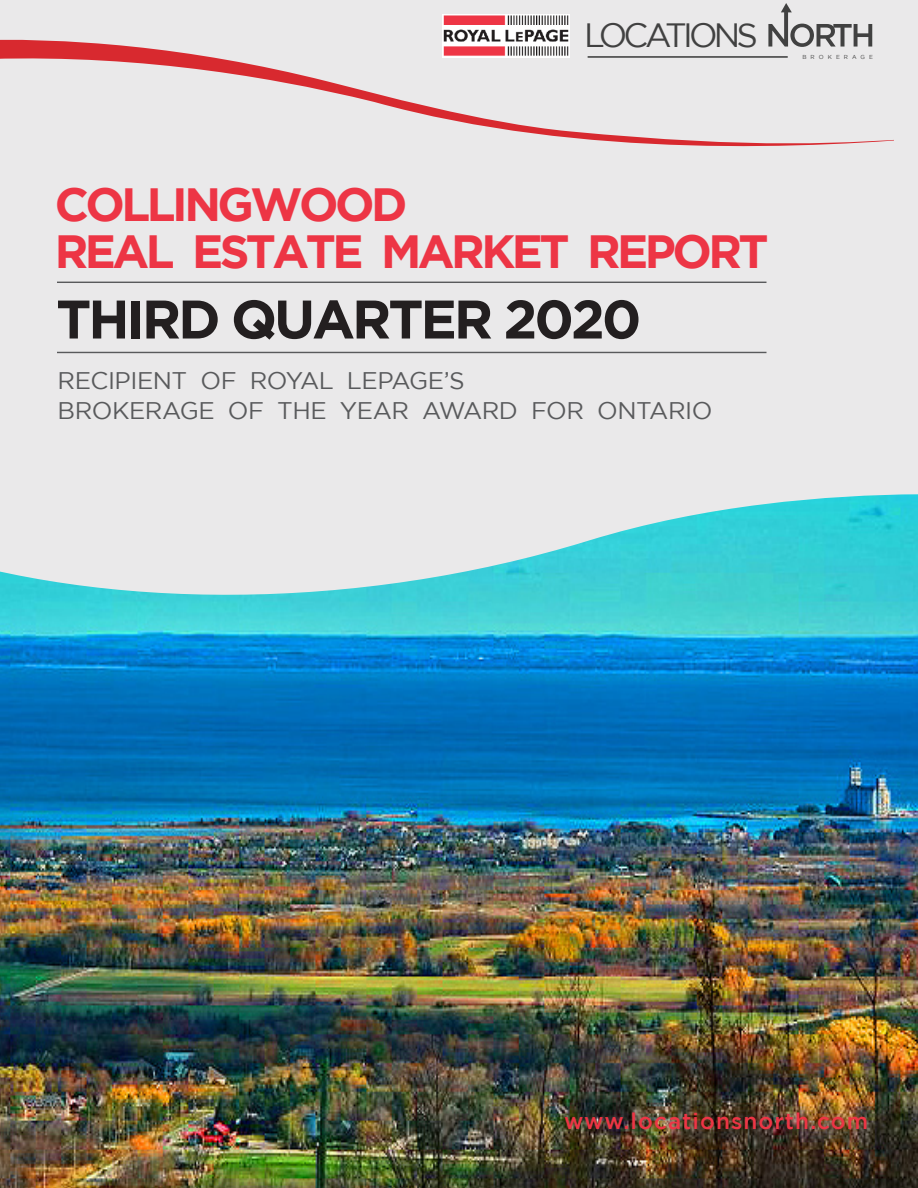
<style>
.page{position:relative;width:918px;height:1188px;background:#fff}
.page>*{position:absolute;margin:0;border:0;box-sizing:border-box;transform-origin:0 0}
.t1{font:700 54.15px "Gotham";letter-spacing:-.055em;color:#231f20}
.t2{font:700 46.5px/46.5px "Gotham";letter-spacing:-.075em;color:#ed3545}
.t3{font:33.6px "Gotham";letter-spacing:-.115em;color:#414141}
.t4{font:24px/30px "Gotham";letter-spacing:-.02em;color:#595a5c}
.t5{font:500 22.5px "Gotham";letter-spacing:.05em;color:#ed3545}
.t6{font:5.85px "Gotham";letter-spacing:.7em;color:#414141}
</style>
<div class="page">
<img style="left:0;top:613px;width:918px;height:575px">
<svg style="left:0;top:494px;width:918px;height:119px;background:#95dce0"></svg>
<div style="left:0;top:0;width:918px;height:494px;background:#eae9ea"></div>
<hr style="left:57px;top:352px;width:709px;height:1px;background:#595a5c">
<hr style="left:57px;top:282px;width:709px;height:1px;background:#595a5c">
<img style="left:443px;top:15px;width:126px;height:22px">
<svg style="left:768px;top:3px;width:104px;height:34px"></svg>
<svg style="left:0;top:37px;width:894px;height:110px"></svg>
<p class="t3" style="left:584px;top:17px;width:175px">LOCATIONS</p>
<p class="t6" style="left:802px;top:53px;width:72px">BROKERAGE</p>
<p class="t2" style="left:55px;top:181px;width:715px">COLLINGWOOD<br>REAL ESTATE MARKET REPORT</p>
<p class="t1" style="left:56px;top:288px;width:587px">THIRD QUARTER 2020</p>
<p class="t4" style="left:58px;top:365px;width:656px">RECIPIENT OF ROYAL LEPAGE’S<br>BROKERAGE OF THE YEAR AWARD FOR ONTARIO</p>
<p class="t5" style="left:564px;top:1109px;width:306px">www.locationsnorth.com</p>
</div>
